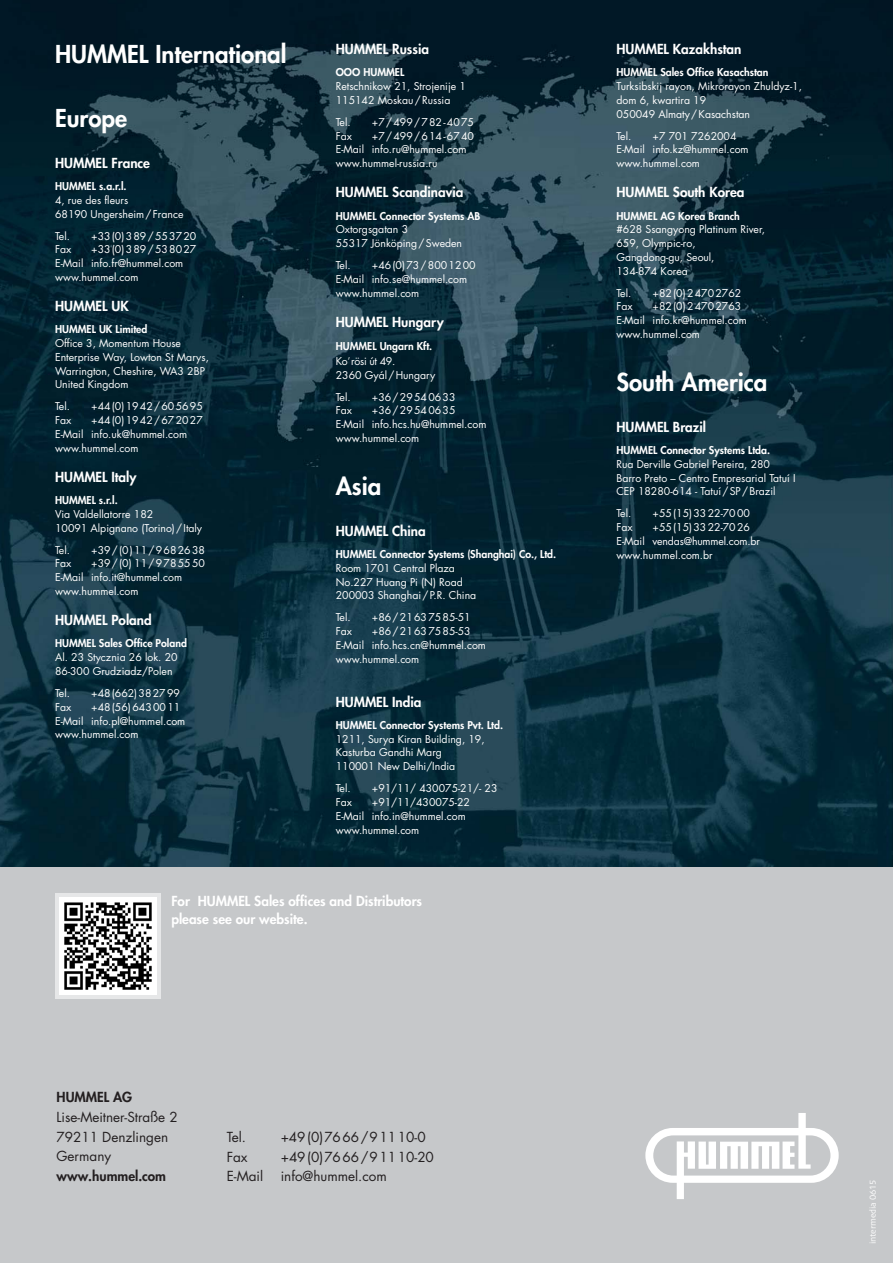
<style>
.page{position:relative;width:893px;height:1263px;background:#fff}
.page>*{position:absolute;margin:0;border:0;box-sizing:border-box;transform-origin:0 0}
.t1{font:800 24px "Futura";color:#fff}
.t2{font:800 13.5px/18px "Futura";color:#fff}
.t3{font:13.5px/19.8px "Futura";color:#231f20}
.t4{font:800 13.5px "Futura CE";color:#231f20}
.t5{font:800 13.5px "Futura";color:#231f20}
.t6{font:10.5px/13.8px "Futura";color:#fff}
.t7{font:800 10.5px "Futura";color:#fff}
.t8{font:9px "Skia";letter-spacing:-.015em;color:#fff}
</style>
<div class="page">
<img style="left:0;top:0;width:892px;height:867px">
<div style="left:0;top:867px;width:892px;height:396px;background:#c6c8ca"></div>
<svg style="left:645px;top:1113px;width:194px;height:86px"></svg>
<img style="left:85px;top:45px;width:744px;height:421px">
<div style="left:55px;top:893px;width:106px;height:106px;background:#e6e7e8"></div>
<img style="left:59px;top:897px;width:98px;height:98px">
<h1 class="t1" style="left:55px;top:43px;width:233px">HUMMEL International</h1>
<h1 class="t1" style="left:55px;top:106px;width:74px">Europe</h1>
<p class="t2" style="left:55px;top:155px;width:96px">HUMMEL France</p>
<p class="t7" style="left:55px;top:181px;width:73px">HUMMEL s.a.r.l.</p>
<p class="t6" style="left:55px;top:194px;width:130px">4, rue des fleurs<br>68190 Ungersheim / France</p>
<p class="t6" style="left:55px;top:230px;width:16px">Tel.</p>
<p class="t6" style="left:91px;top:230px;width:107px">+33 (0) 3 89 / 55 37 20</p>
<p class="t6" style="left:55px;top:243px;width:18px">Fax</p>
<p class="t6" style="left:55px;top:243px;width:143px;text-indent:36px">+33 (0) 3 89 / 53 80 27<br>E-Mail info.fr@hummel.com www.hummel.com</p>
<p class="t2" style="left:55px;top:298px;width:75px">HUMMEL UK</p>
<p class="t7" style="left:55px;top:324px;width:94px">HUMMEL UK Limited</p>
<p class="t6" style="left:55px;top:337px;width:155px">Office 3, Momentum House<br>Enterprise Way, Lowton St Marys,<br>Warrington, Cheshire, WA3 2BP<br>United Kingdom</p>
<p class="t6" style="left:55px;top:401px;width:16px">Tel.</p>
<p class="t6" style="left:91px;top:401px;width:113px">+44 (0) 19 42 / 60 56 95</p>
<p class="t6" style="left:55px;top:414px;width:18px">Fax</p>
<p class="t6" style="left:55px;top:414px;width:149px;text-indent:36px">+44 (0) 19 42 / 67 20 27<br>E-Mail info.uk@hummel.com www.hummel.com</p>
<p class="t2" style="left:55px;top:469px;width:83px">HUMMEL Italy</p>
<p class="t7" style="left:55px;top:495px;width:64px">HUMMEL s.r.l.</p>
<p class="t6" style="left:55px;top:508px;width:149px">Via Valdellatorre 182<br>10091 Alpignano (Torino)/ Italy</p>
<p class="t6" style="left:55px;top:544px;width:16px">Tel.</p>
<p class="t6" style="left:91px;top:544px;width:115px">+39 / (0 ) 11 / 9 68 26 38</p>
<p class="t6" style="left:55px;top:558px;width:18px">Fax</p>
<p class="t6" style="left:55px;top:558px;width:151px;text-indent:36px">+39 / (0) 11 / 9 78 55 50<br>E-Mail info.it@hummel.com www.hummel.com</p>
<p class="t2" style="left:55px;top:612px;width:98px">HUMMEL Poland</p>
<p class="t7" style="left:55px;top:639px;width:133px">HUMMEL Sales Office Poland</p>
<p class="t6" style="left:55px;top:651px;width:124px">Al. 23 Stycznia 26 lok. 20<br>86-300 Grudziadz/Polen</p>
<p class="t6" style="left:55px;top:687px;width:16px">Tel.</p>
<p class="t6" style="left:91px;top:687px;width:90px">+48 (662) 38 27 99</p>
<p class="t6" style="left:55px;top:701px;width:18px">Fax</p>
<p class="t6" style="left:55px;top:701px;width:132px;text-indent:36px">+48 (56)643 00 11<br>E-Mail info.pl@hummel.com www.hummel.com</p>
<p class="t2" style="left:336px;top:41px;width:95px">HUMMEL Russia</p>
<p class="t7" style="left:336px;top:67px;width:70px">OOO HUMMEL</p>
<p class="t6" style="left:336px;top:80px;width:132px">Retschnikow 21, Strojenije 1<br>115142 Moskau / Russia</p>
<p class="t6" style="left:336px;top:116px;width:16px">Tel.</p>
<p class="t6" style="left:372px;top:116px;width:104px">+7 / 499 / 7 82 - 40 75</p>
<p class="t6" style="left:336px;top:130px;width:18px">Fax</p>
<p class="t6" style="left:336px;top:130px;width:140px;text-indent:36px">+7 / 499 / 6 14 - 67 40<br>E-Mail info.ru@hummel.com www.hummel-russia.ru</p>
<p class="t2" style="left:336px;top:184px;width:129px">HUMMEL Scandinavia</p>
<p class="t7" style="left:336px;top:211px;width:146px">HUMMEL Connector Systems AB</p>
<p class="t6" style="left:336px;top:223px;width:128px">Oxtorgsgatan 3<br>55317 Jönköping / Sweden</p>
<p class="t6" style="left:336px;top:259px;width:16px">Tel.</p>
<p class="t6" style="left:336px;top:259px;width:141px;text-indent:36px">+46 (0) 73 / 800 12 00<br>E-Mail info.se@hummel.com www.hummel.com</p>
<p class="t2" style="left:336px;top:314px;width:110px">HUMMEL Hungary</p>
<p class="t7" style="left:336px;top:341px;width:98px">HUMMEL Ungarn Kft.</p>
<p class="t6" style="left:336px;top:355px;width:101px">Ko’ rösi út 49.<br>2360 Gyál / Hungary</p>
<p class="t6" style="left:336px;top:391px;width:16px">Tel.</p>
<p class="t6" style="left:372px;top:391px;width:85px">+36 / 29 54 06 33</p>
<p class="t6" style="left:336px;top:404px;width:18px">Fax</p>
<p class="t6" style="left:336px;top:404px;width:152px;text-indent:36px">+36 / 29 54 06 35<br>E-Mail info.hcs.hu@hummel.com www.hummel.com</p>
<h1 class="t1" style="left:336px;top:474px;width:47px">Asia</h1>
<p class="t2" style="left:336px;top:523px;width:92px">HUMMEL China</p>
<p class="t7" style="left:336px;top:549px;width:222px">HUMMEL Connector Systems (Shanghai) Co., Ltd.</p>
<p class="t6" style="left:336px;top:562px;width:142px">Room 1701 Central Plaza<br>No.227 Huang Pi (N) Road<br>200003 Shanghai / P.R. China</p>
<p class="t6" style="left:336px;top:611px;width:16px">Tel.</p>
<p class="t6" style="left:372px;top:611px;width:100px">+86 / 21 63 75 85-51</p>
<p class="t6" style="left:336px;top:625px;width:18px">Fax</p>
<p class="t6" style="left:336px;top:625px;width:152px;text-indent:36px">+86 / 21 63 75 85-53<br>E-Mail info.hcs.cn@hummel.com www.hummel.com</p>
<p class="t2" style="left:336px;top:694px;width:87px">HUMMEL India</p>
<p class="t7" style="left:336px;top:720px;width:169px">HUMMEL Connector Systems Pvt. Ltd.</p>
<p class="t6" style="left:336px;top:733px;width:150px">1211, Surya Kiran Building, 19,<br>Kasturba Gandhi Marg<br>110001 New Delhi/India</p>
<p class="t6" style="left:336px;top:782px;width:16px">Tel.</p>
<p class="t6" style="left:372px;top:782px;width:127px">+91/11/ 430075-21/- 23</p>
<p class="t6" style="left:336px;top:796px;width:18px">Fax</p>
<p class="t6" style="left:336px;top:796px;width:136px;text-indent:36px">+91/11/430075-22<br>E-Mail info.in@hummel.com www.hummel.com</p>
<p class="t2" style="left:171px;top:893px;width:252px">For HUMMEL Sales offices and Distributors please see our website.</p>
<p class="t2" style="left:616px;top:41px;width:127px">HUMMEL Kazakhstan</p>
<p class="t7" style="left:616px;top:67px;width:154px">HUMMEL Sales Office Kasachstan</p>
<p class="t6" style="left:616px;top:80px;width:187px">Turksibskij rayon, Mikrorayon Zhuldyz-1, dom 6, kwartira 19<br>050049 Almaty / Kasachstan</p>
<p class="t6" style="left:616px;top:130px;width:16px">Tel.</p>
<p class="t6" style="left:616px;top:130px;width:134px;text-indent:36px">+7 701 7262004<br>E-Mail info.kz@hummel.com www.hummel.com</p>
<p class="t2" style="left:616px;top:184px;width:130px">HUMMEL South Korea</p>
<p class="t7" style="left:616px;top:211px;width:125px">HUMMEL AG Korea Branch</p>
<p class="t6" style="left:616px;top:223px;width:150px">#628 Ssangyong Platinum River,<br>659, Olympic-ro,<br>Gangdong-gu, Seoul,<br>134-874 Korea</p>
<p class="t6" style="left:616px;top:287px;width:16px">Tel.</p>
<p class="t6" style="left:652px;top:287px;width:90px">+82 (0) 2 470 2762</p>
<p class="t6" style="left:616px;top:301px;width:18px">Fax</p>
<p class="t6" style="left:616px;top:301px;width:132px;text-indent:36px">+82 (0) 2 470 2763<br>E-Mail info.kr@hummel.com www.hummel.com</p>
<h1 class="t1" style="left:616px;top:371px;width:153px">South America</h1>
<p class="t2" style="left:616px;top:419px;width:91px">HUMMEL Brazil</p>
<p class="t7" style="left:616px;top:445px;width:155px">HUMMEL Connector Systems Ltda.</p>
<p class="t6" style="left:616px;top:458px;width:181px">Rua Derville Gabriel Pereira, 280<br>Barro Preto – Centro Empresarial Tatuí I<br>CEP 18280-614 - Tatuí / SP / Brazil</p>
<p class="t6" style="left:616px;top:507px;width:16px">Tel.</p>
<p class="t6" style="left:652px;top:507px;width:99px">+55 (15) 33 22-70 00</p>
<p class="t6" style="left:616px;top:521px;width:18px">Fax</p>
<p class="t6" style="left:616px;top:521px;width:145px;text-indent:36px">+55 (15) 33 22-70 26<br>E-Mail vendas@hummel.com.br www.hummel.com.br</p>
<p class="t5" style="left:57px;top:1091px;width:77px">HUMMEL AG</p>
<p class="t3" style="left:57px;top:1108px;width:123px">Lise-Meitner-Straße 2<br>79211 Denzlingen<br>Germany</p>
<p class="t4" style="left:57px;top:1170px;width:111px">www.hummel.com</p>
<p class="t3" style="left:227px;top:1128px;width:21px">Tel.</p>
<p class="t3" style="left:281px;top:1128px;width:146px">+49 (0)76 66 /9 11 10-0</p>
<p class="t3" style="left:227px;top:1148px;width:22px">Fax</p>
<p class="t3" style="left:281px;top:1148px;width:155px">+49 (0)76 66 /9 11 10-20</p>
<p class="t3" style="left:227px;top:1168px;width:38px">E-Mail</p>
<p class="t3" style="left:281px;top:1168px;width:108px">info@hummel.com</p>
<p class="t8" style="left:867px;top:1244px;width:67px;rotate:-90deg">intermedia 0615</p>
</div>
